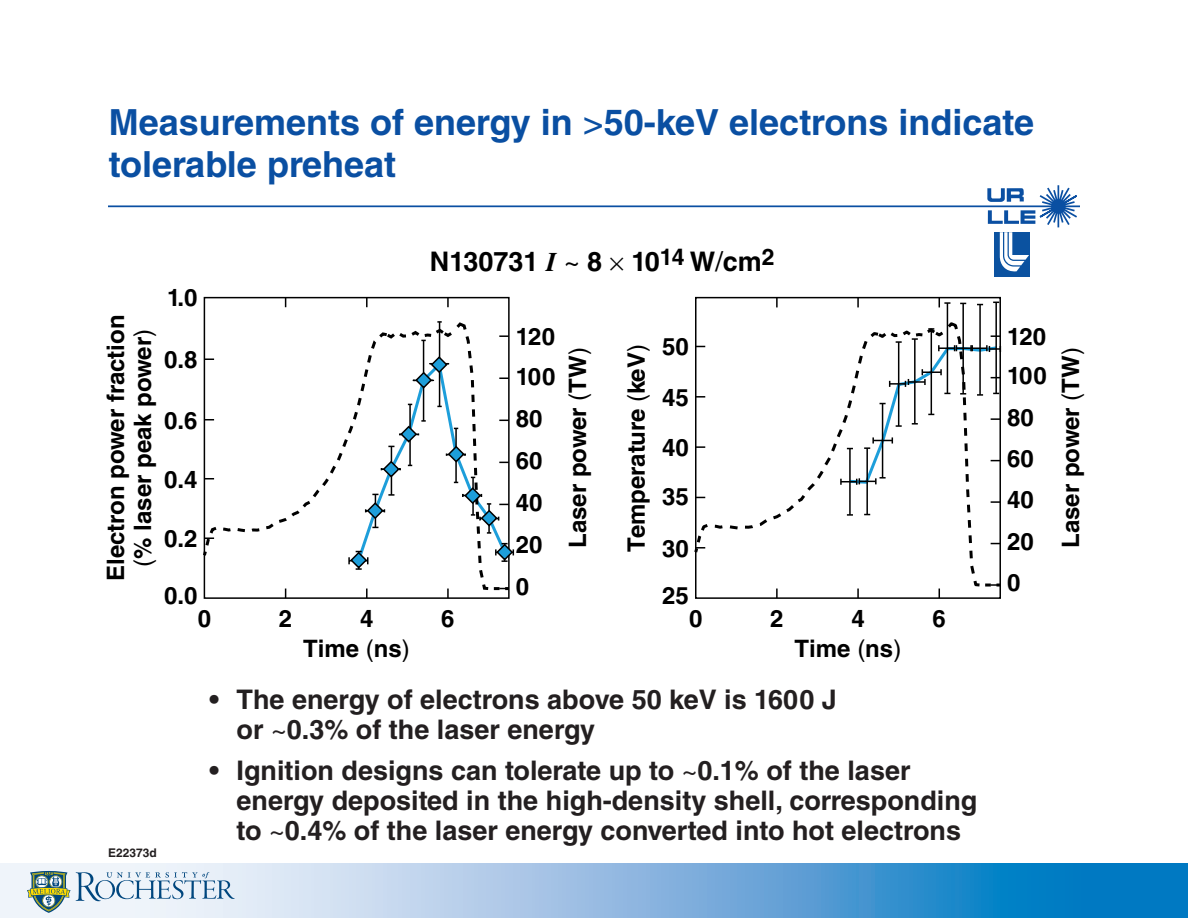
<style>
.page{position:relative;width:1188px;height:918px;background:#fff}
.page>*{position:absolute;margin:0;border:0;box-sizing:border-box;transform-origin:0 0}
.t1{font:700 36px/42px "Helvetica LT Std";color:#0a4fa2}
.t2{font:700 27px/30px "Helvetica LT Std";color:#231f20}
.t3{font:700 27px "Helvetica LT Std";color:#000}
.t4{font:700 24px/41.4px "Helvetica LT Std";color:#000}
.t5{font:700 12px "Helvetica LT Std";color:#231f20}
.s1{font-weight:400}
.s2{font-family:"Times LT Std";font-style:italic}
</style>
<div class="page">
<hr style="left:108px;top:205px;width:972px;height:2px;background:#0a4fa2">
<svg style="left:0;top:864px;width:1188px;height:54px;background:#77b1dc"></svg>
<svg style="left:27px;top:871px;width:208px;height:42px"></svg>
<div style="left:994px;top:232px;width:36px;height:45px;background:#0b52a0"></div>
<svg style="left:987px;top:185px;width:92px;height:87px"></svg>
<svg style="left:776px;top:300px;width:2px;height:7px"></svg>
<svg style="left:857px;top:300px;width:2px;height:7px"></svg>
<hr style="left:947px;top:303px;width:1px;height:90px;background:#000">
<svg style="left:939px;top:300px;width:11px;height:7px"></svg>
<hr style="left:962px;top:303px;width:2px;height:91px;background:#000">
<hr style="left:979px;top:305px;width:2px;height:90px;background:#000">
<hr style="left:995px;top:302px;width:2px;height:91px;background:#000">
<svg style="left:694px;top:320px;width:304px;height:276px"></svg>
<svg style="left:366px;top:300px;width:2px;height:7px"></svg>
<svg style="left:447px;top:300px;width:2px;height:7px"></svg>
<div style="left:695px;top:297px;width:306px;height:302px;border:2px solid #000"></div>
<svg style="left:203px;top:320px;width:311px;height:278px"></svg>
<p class="t1" style="left:109px;top:100px;width:927px">Measurements of energy in <span class="s1">&gt;</span>50-keV electrons indicate tolerable preheat</p>
<p class="t4" style="left:102px;top:581px;width:268px;line-height:27px;text-align:center;rotate:-90deg">Electron power fraction <span class="s1">(</span>% laser peak power<span class="s1">)</span></p>
<p class="t4" style="left:167px;top:276px;width:32px">1.0</p>
<p class="t4" style="left:164px;top:338px;width:35px">0.8</p>
<p class="t4" style="left:164px;top:400px;width:35px">0.6</p>
<p class="t4" style="left:164px;top:459px;width:35px">0.4</p>
<p class="t4" style="left:164px;top:517px;width:35px">0.2</p>
<p class="t4" style="left:164px;top:574px;width:35px">0.0</p>
<p class="t4" style="left:198px;top:598px;width:15px">0</p>
<p class="t3" style="left:430px;top:245px;width:346px">N130731 <span class="s2">I</span> <span class="s1">~</span> 8 10<sup>14</sup> W<span class="s1">/</span>cm<sup>2</sup></p>
<p class="t4" style="left:279px;top:598px;width:15px">2</p>
<p class="t4" style="left:303px;top:604px;width:108px;line-height:29.8px;text-indent:57px">4<br>Time <span class="s1">(</span>ns<span class="s1">)</span></p>
<p class="t4" style="left:441px;top:598px;width:15px">6</p>
<p class="t4" style="left:516px;top:315px;width:41px">120</p>
<p class="t4" style="left:516px;top:355px;width:41px">100</p>
<p class="t4" style="left:516px;top:397px;width:28px">80</p>
<p class="t4" style="left:516px;top:439px;width:28px;line-height:42px;text-align:justify">60<br>40<br>20<br>0</p>
<p class="t4" style="left:557px;top:548px;width:202px;rotate:-90deg">Laser power <span class="s1">(</span>TW<span class="s1">)</span></p>
<p class="t4" style="left:615px;top:552px;width:209px;rotate:-90deg">Temperature <span class="s1">(</span>keV<span class="s1">)</span></p>
<p class="t4" style="left:662px;top:326px;width:28px">50</p>
<p class="t4" style="left:1007px;top:316px;width:41px;line-height:39.2px">120<br>100</p>
<p class="t4" style="left:1007px;top:396px;width:28px;text-align:justify">80<br>60<br>40<br>20<br>0</p>
<p class="t4" style="left:770px;top:598px;width:15px">2</p>
<p class="t4" style="left:795px;top:604px;width:108px;line-height:29.8px;text-indent:57px">4<br>Time <span class="s1">(</span>ns<span class="s1">)</span></p>
<p class="t4" style="left:662px;top:377px;width:28px">45</p>
<p class="t4" style="left:662px;top:427px;width:28px">40</p>
<p class="t4" style="left:662px;top:475px;width:28px">35</p>
<p class="t4" style="left:662px;top:527px;width:28px">30</p>
<p class="t4" style="left:662px;top:575px;width:28px">25</p>
<p class="t4" style="left:689px;top:598px;width:15px">0</p>
<p class="t4" style="left:933px;top:598px;width:15px">6</p>
<p class="t5" style="left:108px;top:846px;width:50px">E22373d</p>
<p class="t2" style="left:237px;top:684px;width:602px;text-indent:-27px">• The energy of electrons above 50 keV is 1600 J or <span class="s1">~</span>0.3% of the laser energy</p>
<p class="t2" style="left:237px;top:755px;width:742px;text-indent:-27px">• Ignition designs can tolerate up to <span class="s1">~</span>0.1% of the laser energy deposited in the high-density shell, corresponding to <span class="s1">~</span>0.4% of the laser energy converted into hot electrons</p>
<p class="t4" style="left:1050px;top:548px;width:202px;rotate:-90deg">Laser power <span class="s1">(</span>TW<span class="s1">)</span></p>
</div>
